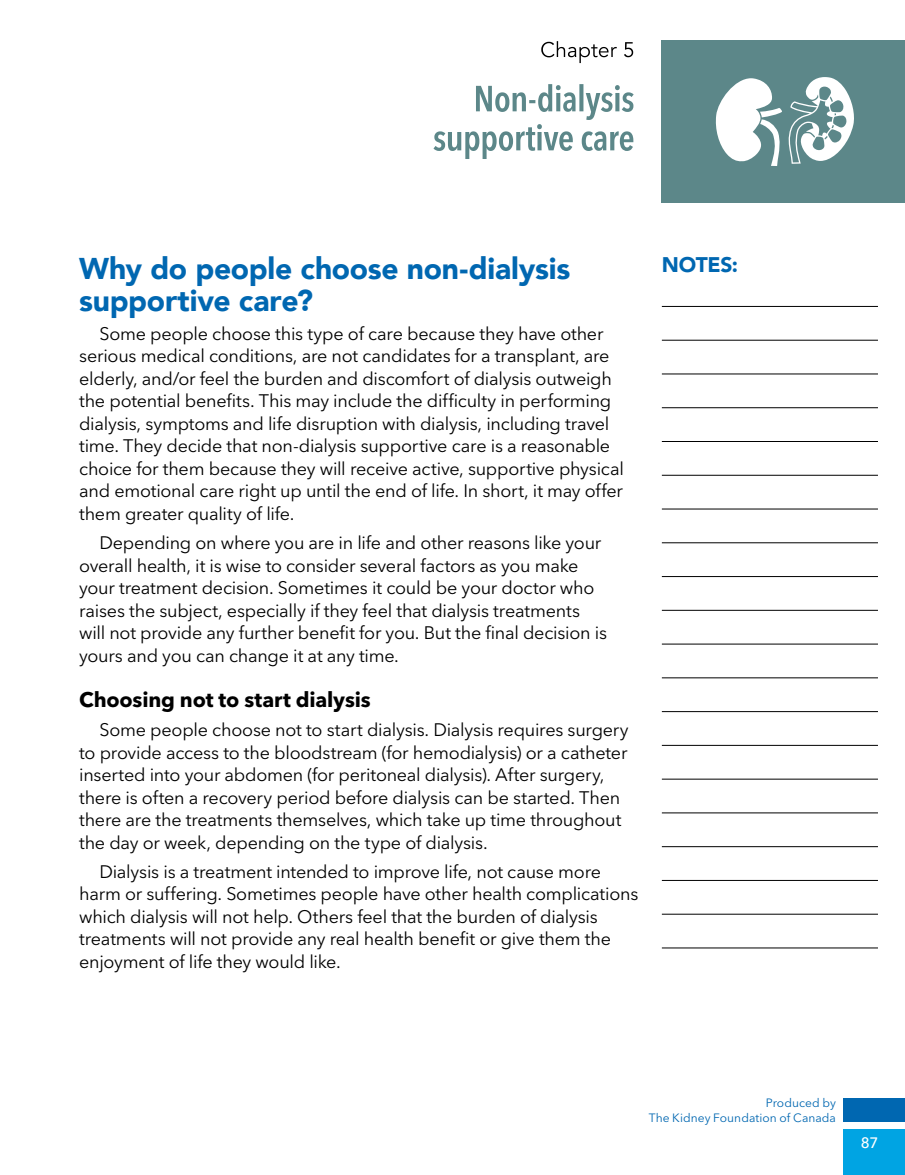
<style>
.page{position:relative;width:905px;height:1175px;background:#fff}
.page>*{position:absolute;margin:0;border:0;box-sizing:border-box;transform-origin:0 0}
.t1{font:900 30px/31.5px "Avenir";letter-spacing:-.01em;color:#0067b1}
.t2{font:700 21px "Avenir Next LT Pro";letter-spacing:-.005em;color:#000}
.t3{font:900 21px "Avenir LT Std";letter-spacing:-.015em;color:#0067b1}
.t4{font:18px/22.5px "Avenir Next LT Pro";letter-spacing:-.015em;color:#000}
.t5{font:500 15px "Avenir Next LT Pro";color:#fff}
.t6{font:12px/14.5px "Avenir Next LT Pro";letter-spacing:.005em;color:#0067b1;text-align:right}
</style>
<div class="page">
<div style="left:842px;top:1098px;width:62px;height:23px;background:#0067b1"></div>
<div style="left:842px;top:1128px;width:62px;height:46px;background:#00a4e3"></div>
<svg style="left:433px;top:84px;width:200px;height:75px"></svg>
<svg style="left:541px;top:41px;width:92px;height:22px"></svg>
<hr style="left:662px;top:306px;width:216px;height:1px;background:#000">
<hr style="left:662px;top:340px;width:216px;height:1px;background:#000">
<hr style="left:662px;top:374px;width:216px;height:1px;background:#000">
<hr style="left:662px;top:407px;width:216px;height:1px;background:#000">
<hr style="left:662px;top:441px;width:216px;height:1px;background:#000">
<hr style="left:662px;top:475px;width:216px;height:1px;background:#000">
<hr style="left:662px;top:509px;width:216px;height:1px;background:#000">
<hr style="left:662px;top:542px;width:216px;height:1px;background:#000">
<hr style="left:662px;top:576px;width:216px;height:1px;background:#000">
<hr style="left:662px;top:610px;width:216px;height:1px;background:#000">
<hr style="left:662px;top:644px;width:216px;height:1px;background:#000">
<hr style="left:662px;top:677px;width:216px;height:1px;background:#000">
<hr style="left:662px;top:711px;width:216px;height:1px;background:#000">
<hr style="left:662px;top:745px;width:216px;height:1px;background:#000">
<hr style="left:662px;top:779px;width:216px;height:1px;background:#000">
<hr style="left:662px;top:812px;width:216px;height:1px;background:#000">
<hr style="left:662px;top:846px;width:216px;height:1px;background:#000">
<hr style="left:662px;top:880px;width:216px;height:1px;background:#000">
<hr style="left:662px;top:914px;width:216px;height:1px;background:#000">
<hr style="left:662px;top:947px;width:216px;height:1px;background:#000">
<div style="left:662px;top:40px;width:242px;height:162px;background:#5c8789"></div>
<svg style="left:715px;top:77px;width:139px;height:89px"></svg>
<h1 class="t1" style="left:79px;top:252px;width:492px">Why do people choose non-dialysis supportive care?</h1>
<p class="t4" style="left:79px;top:322px;width:546px;text-indent:20px">Some people choose this type of care because they have other serious medical conditions, are not candidates for a transplant, are elderly, and/or feel the burden and discomfort of dialysis outweigh the potential benefits. This may include the difficulty in performing dialysis, symptoms and life disruption with dialysis, including travel time. They decide that non-dialysis supportive care is a reasonable choice for them because they will receive active, supportive physical and emotional care right up until the end of life. In short, it may offer them greater quality of life.</p>
<p class="t4" style="left:79px;top:531px;width:529px;text-indent:20px">Depending on where you are in life and other reasons like your overall health, it is wise to consider several factors as you make your treatment decision. Sometimes it could be your doctor who raises the subject, especially if they feel that dialysis treatments will not provide any further benefit for you. But the final decision is yours and you can change it at any time.</p>
<p class="t2" style="left:79px;top:686px;width:293px">Choosing not to start dialysis</p>
<p class="t4" style="left:79px;top:718px;width:551px;text-indent:20px">Some people choose not to start dialysis. Dialysis requires surgery to provide access to the bloodstream (for hemodialysis) or a catheter inserted into your abdomen (for peritoneal dialysis). After surgery, there is often a recovery period before dialysis can be started. Then there are the treatments themselves, which take up time throughout the day or week, depending on the type of dialysis.</p>
<p class="t4" style="left:79px;top:860px;width:560px;text-indent:20px">Dialysis is a treatment intended to improve life, not cause more harm or suffering. Sometimes people have other health complications which dialysis will not help. Others feel that the burden of dialysis treatments will not provide any real health benefit or give them the enjoyment of life they would like.</p>
<p class="t3" style="left:662px;top:252px;width:78px">NOTES:</p>
<p class="t6" style="left:648px;top:1095px;width:189px">Produced by<br>The Kidney Foundation of Canada</p>
<p class="t5" style="left:860px;top:1133px;width:19px">87</p>
</div>
